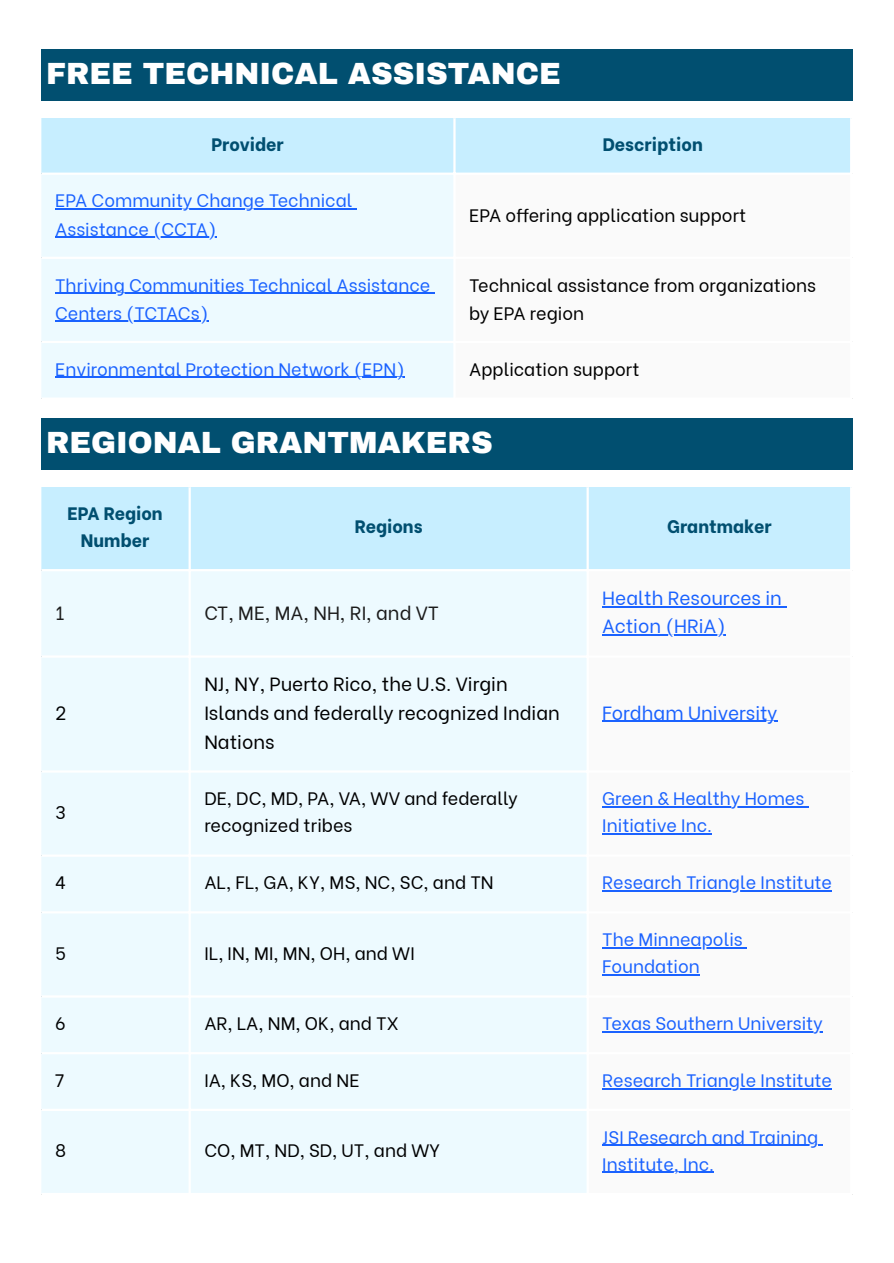
<style>
.page{position:relative;width:894px;height:1263px;background:#fff}
.page>*{position:absolute;margin:0;border:0;box-sizing:border-box;transform-origin:0 0}
.t1{font:900 30px "Archivo";color:#fff}
.t2{font:19.05px/28.7px "Be Vietnam";color:#000}
.t3{font:19.05px/28.2px "Be Vietnam";color:#1a62ff}
.t4{font:19.05px "Be Vietnam";color:#1b1b1b}
.t5{font:18px/27px "Be Vietnam";color:#1a62ff}
.t6{font:18px/28.2px "Be Vietnam";color:#000}
.t7{font:800 18px/27px "Be Vietnam";color:#014f70;text-align:center}
</style>
<div class="page">
<div style="left:42px;top:50px;width:810px;height:51px;background:#014f70"></div>
<div style="left:42px;top:118px;width:807px;height:55px;background:#c7eeff"></div>
<div style="left:42px;top:175px;width:411px;height:222px;background:#edfaff"></div>
<hr style="left:55px;top:209px;width:297px;height:1px;background:#1a62ff">
<hr style="left:55px;top:237px;width:162px;height:1px;background:#1a62ff">
<hr style="left:55px;top:293px;width:375px;height:1px;background:#1a62ff">
<hr style="left:55px;top:321px;width:153px;height:1px;background:#1a62ff">
<hr style="left:55px;top:377px;width:350px;height:1px;background:#1a62ff">
<hr style="left:453px;top:118px;width:2px;height:280px;background:#fff">
<hr style="left:42px;top:257px;width:810px;height:2px;background:#fff">
<hr style="left:42px;top:341px;width:810px;height:2px;background:#fff">
<div style="left:42px;top:419px;width:810px;height:51px;background:#014f70"></div>
<div style="left:42px;top:487px;width:807px;height:82px;background:#c7eeff"></div>
<div style="left:42px;top:571px;width:544px;height:622px;background:#edfaff"></div>
<svg style="left:602px;top:606px;width:230px;height:567px"></svg>
<hr style="left:602px;top:606px;width:179px;height:1px;background:#1a62ff">
<hr style="left:602px;top:634px;width:123px;height:1px;background:#1a62ff">
<hr style="left:602px;top:721px;width:175px;height:1px;background:#1a62ff">
<hr style="left:602px;top:806px;width:202px;height:1px;background:#1a62ff">
<hr style="left:602px;top:833px;width:110px;height:1px;background:#1a62ff">
<hr style="left:602px;top:890px;width:229px;height:2px;background:#1a62ff">
<hr style="left:602px;top:947px;width:140px;height:1px;background:#1a62ff">
<hr style="left:602px;top:974px;width:97px;height:1px;background:#1a62ff">
<hr style="left:602px;top:1031px;width:220px;height:1px;background:#1a62ff">
<hr style="left:602px;top:1088px;width:229px;height:1px;background:#1a62ff">
<hr style="left:602px;top:1145px;width:216px;height:1px;background:#1a62ff">
<hr style="left:602px;top:1172px;width:111px;height:1px;background:#1a62ff">
<hr style="left:188px;top:487px;width:3px;height:706px;background:#fff">
<hr style="left:586px;top:487px;width:2px;height:706px;background:#fff">
<hr style="left:42px;top:655px;width:810px;height:3px;background:#fff">
<hr style="left:42px;top:770px;width:810px;height:3px;background:#fff">
<hr style="left:42px;top:854px;width:810px;height:3px;background:#fff">
<hr style="left:42px;top:911px;width:810px;height:2px;background:#fff">
<hr style="left:42px;top:995px;width:810px;height:3px;background:#fff">
<hr style="left:42px;top:1052px;width:810px;height:2px;background:#fff">
<hr style="left:42px;top:1109px;width:810px;height:2px;background:#fff">
<p class="t1" style="left:46px;top:58px;width:516px">FREE TECHNICAL ASSISTANCE</p>
<p class="t7" style="left:211px;top:129px;width:74px">Provider</p>
<p class="t7" style="left:602px;top:129px;width:102px">Description</p>
<p class="t5" style="left:55px;top:185px;width:299px;line-height:28.2px">EPA Community Change Technical<br>Assistance (CCTA)</p>
<p class="t6" style="left:469px;top:200px;width:278px">EPA offering application support</p>
<p class="t5" style="left:55px;top:269px;width:376px;line-height:28.2px">Thriving Communities Technical Assistance<br>Centers (TCTACs)</p>
<p class="t6" style="left:469px;top:269px;width:348px">Technical assistance from organizations by EPA region</p>
<p class="t5" style="left:55px;top:354px;width:351px">Environmental Protection Network (EPN)</p>
<p class="t6" style="left:469px;top:353px;width:172px">Application support</p>
<p class="t1" style="left:46px;top:427px;width:448px">REGIONAL GRANTMAKERS</p>
<p class="t7" style="left:67px;top:498px;width:97px">EPA Region<br>Number</p>
<p class="t7" style="left:354px;top:511px;width:69px">Regions</p>
<p class="t7" style="left:667px;top:511px;width:106px">Grantmaker</p>
<p class="t4" style="left:55px;top:597px;width:11px">1</p>
<p class="t4" style="left:204px;top:597px;width:236px">CT, ME, MA, NH, RI, and VT</p>
<p class="t2" style="left:55px;top:696px;width:13px">2</p>
<p class="t2" style="left:204px;top:668px;width:357px">NJ, NY, Puerto Rico, the U.S. Virgin<br>Islands and federally recognized Indian<br>Nations</p>
<p class="t3" style="left:602px;top:582px;width:181px">Health Resources in<br>Action (HRiA)</p>
<p class="t3" style="left:602px;top:697px;width:177px">Fordham University</p>
<p class="t6" style="left:55px;top:796px;width:12px">3</p>
<p class="t6" style="left:204px;top:783px;width:315px;line-height:27px">DE, DC, MD, PA, VA, WV and federally recognized tribes</p>
<p class="t5" style="left:602px;top:783px;width:203px">Green &amp; Healthy Homes<br>Initiative Inc.</p>
<p class="t6" style="left:55px;top:867px;width:12px">4</p>
<p class="t6" style="left:204px;top:867px;width:291px">AL, FL, GA, KY, MS, NC, SC, and TN</p>
<p class="t5" style="left:602px;top:867px;width:231px">Research Triangle Institute</p>
<p class="t6" style="left:55px;top:937px;width:12px">5</p>
<p class="t6" style="left:204px;top:937px;width:212px">IL, IN, MI, MN, OH, and WI</p>
<p class="t5" style="left:602px;top:924px;width:142px">The Minneapolis<br>Foundation</p>
<p class="t6" style="left:55px;top:1008px;width:12px">6</p>
<p class="t6" style="left:204px;top:1008px;width:196px">AR, LA, NM, OK, and TX</p>
<p class="t5" style="left:602px;top:1008px;width:222px">Texas Southern University</p>
<p class="t6" style="left:55px;top:1064px;width:11px">7</p>
<p class="t6" style="left:204px;top:1064px;width:157px">IA, KS, MO, and NE</p>
<p class="t5" style="left:602px;top:1065px;width:231px">Research Triangle Institute</p>
<p class="t6" style="left:55px;top:1135px;width:12px">8</p>
<p class="t6" style="left:204px;top:1135px;width:237px">CO, MT, ND, SD, UT, and WY</p>
<p class="t5" style="left:602px;top:1122px;width:218px">JSI Research and Training<br>Institute, Inc.</p>
</div>
